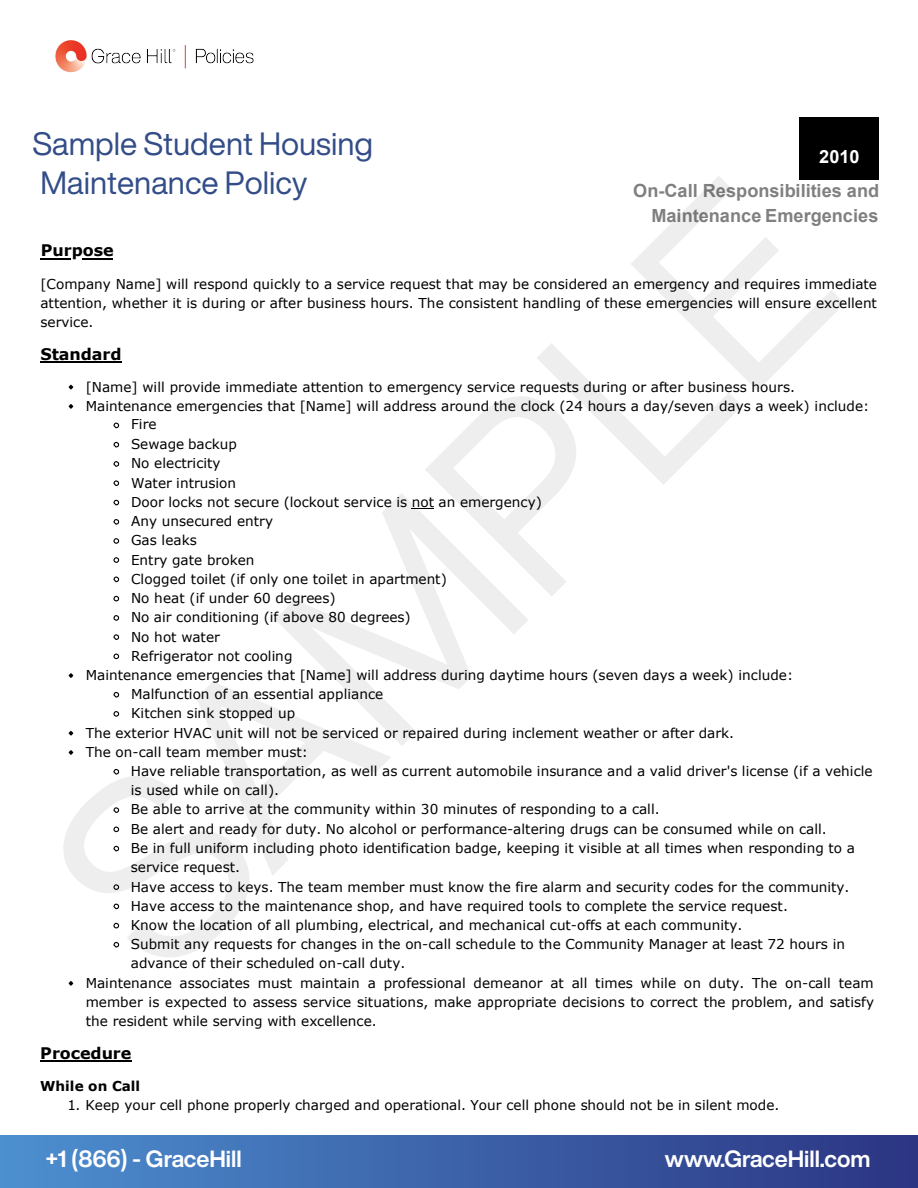
<style>
.page{position:relative;width:918px;height:1188px;background:#fff}
.page>*{position:absolute;margin:0;border:0;box-sizing:border-box;transform-origin:0 0}
.t1{font:252.3px "Helvetica Now Display";color:#000}
.t2{font:31.65px/39.5px "Helvetica Now Display";color:#334d88}
.t3{font:700 23.1px "Helvetica Now Display";color:#fff}
.t4{font:700 18.15px/25px "Arial";color:#808080;text-align:right}
.t5{font:700 18.15px "Arial";color:#fff}
.t6{font:700 15.9px "Verdana";letter-spacing:-.005em;color:#000}
.t7{font:13.65px/19.2px "Verdana";color:#000;text-align:justify}
.t8{font:700 13.65px "Verdana";letter-spacing:.005em;color:#000}
</style>
<div class="page">
<svg style="left:113px;top:691px;width:7px;height:7px"></svg>
<hr style="left:40px;top:258px;width:31px;height:2px;background:#000">
<hr style="left:82px;top:258px;width:31px;height:2px;background:#000">
<hr style="left:40px;top:361px;width:81px;height:2px;background:#000">
<svg style="left:412px;top:508px;width:22px;height:1px"></svg>
<hr style="left:40px;top:1060px;width:91px;height:2px;background:#000">
<div style="left:800px;top:117px;width:79px;height:63px;background:#000"></div>
<svg style="left:69px;top:385px;width:4px;height:4px"></svg>
<svg style="left:69px;top:404px;width:4px;height:5px"></svg>
<svg style="left:113px;top:422px;width:7px;height:7px"></svg>
<svg style="left:113px;top:441px;width:7px;height:7px"></svg>
<svg style="left:113px;top:461px;width:7px;height:6px"></svg>
<svg style="left:113px;top:480px;width:7px;height:7px"></svg>
<svg style="left:113px;top:499px;width:7px;height:7px"></svg>
<svg style="left:113px;top:519px;width:7px;height:6px"></svg>
<svg style="left:113px;top:538px;width:7px;height:6px"></svg>
<svg style="left:113px;top:557px;width:7px;height:6px"></svg>
<svg style="left:113px;top:576px;width:7px;height:7px"></svg>
<svg style="left:113px;top:595px;width:7px;height:7px"></svg>
<svg style="left:113px;top:615px;width:7px;height:6px"></svg>
<svg style="left:113px;top:634px;width:7px;height:6px"></svg>
<svg style="left:113px;top:653px;width:7px;height:7px"></svg>
<svg style="left:69px;top:673px;width:4px;height:5px"></svg>
<svg style="left:113px;top:711px;width:7px;height:6px"></svg>
<svg style="left:69px;top:731px;width:4px;height:4px"></svg>
<svg style="left:69px;top:750px;width:4px;height:5px"></svg>
<svg style="left:113px;top:769px;width:7px;height:6px"></svg>
<svg style="left:113px;top:807px;width:7px;height:6px"></svg>
<svg style="left:113px;top:826px;width:7px;height:7px"></svg>
<svg style="left:113px;top:845px;width:7px;height:7px"></svg>
<svg style="left:113px;top:884px;width:7px;height:6px"></svg>
<svg style="left:113px;top:903px;width:7px;height:7px"></svg>
<svg style="left:113px;top:922px;width:7px;height:7px"></svg>
<svg style="left:113px;top:941px;width:7px;height:7px"></svg>
<svg style="left:69px;top:981px;width:4px;height:5px"></svg>
<div style="left:0;top:1136px;width:918px;height:52px;background:linear-gradient(to right,#4d90d0,#2c3582)"></div>
<img style="left:55px;top:40px;width:199px;height:33px">
<h2 class="t2" style="left:33px;top:124px;width:342px">Sample Student Housing<br>Maintenance Policy</h2>
<h3 class="t5" style="left:819px;top:144px;width:42px">2010</h3>
<h1 class="t1" style="left:-23px;top:799px;width:973px;rotate:-45deg">SAMPLE</h1>
<h3 class="t4" style="left:633px;top:178px;width:247px">On-Call Responsibilities and<br>Maintenance Emergencies</h3>
<p class="t6" style="left:41px;top:239px;width:74px">Purpose</p>
<p class="t7" style="left:40px;top:274px;width:838px">[Company Name] will respond quickly to a service request that may be considered an emergency and requires immediate attention, whether it is during or after business hours. The consistent handling of these emergencies will ensure excellent service.</p>
<p class="t6" style="left:40px;top:343px;width:83px">Standard</p>
<p class="t7" style="left:86px;top:377px;width:711px">[Name] will provide immediate attention to emergency service requests during or after business hours.</p>
<p class="t7" style="left:86px;top:396px;width:785px">Maintenance emergencies that [Name] will address around the clock (24 hours a day/seven days a week) include:</p>
<p class="t7" style="left:131px;top:415px;width:27px">Fire</p>
<p class="t7" style="left:131px;top:435px;width:107px">Sewage backup</p>
<p class="t7" style="left:131px;top:454px;width:91px">No electricity</p>
<p class="t7" style="left:131px;top:473px;width:107px">Water intrusion</p>
<p class="t7" style="left:131px;top:492px;width:412px">Door locks not secure (lockout service is not an emergency)</p>
<p class="t7" style="left:131px;top:512px;width:144px">Any unsecured entry</p>
<p class="t7" style="left:131px;top:530px;width:67px">Gas leaks</p>
<p class="t7" style="left:131px;top:550px;width:125px">Entry gate broken</p>
<p class="t7" style="left:131px;top:569px;width:317px">Clogged toilet (if only one toilet in apartment)</p>
<p class="t7" style="left:131px;top:589px;width:206px">No heat (if under 60 degrees)</p>
<p class="t7" style="left:131px;top:608px;width:281px">No air conditioning (if above 80 degrees)</p>
<p class="t7" style="left:131px;top:627px;width:90px">No hot water</p>
<p class="t7" style="left:131px;top:646px;width:163px">Refrigerator not cooling</p>
<p class="t7" style="left:86px;top:665px;width:709px">Maintenance emergencies that [Name] will address during daytime hours (seven days a week) include:</p>
<p class="t7" style="left:131px;top:684px;width:254px">Malfunction of an essential appliance</p>
<p class="t7" style="left:131px;top:703px;width:166px">Kitchen sink stopped up</p>
<p class="t7" style="left:86px;top:723px;width:650px">The exterior HVAC unit will not be serviced or repaired during inclement weather or after dark.</p>
<p class="t7" style="left:86px;top:742px;width:224px">The on-call team member must:</p>
<p class="t7" style="left:131px;top:762px;width:743px">Have reliable transportation, as well as current automobile insurance and a valid driver's license (if a vehicle</p>
<p class="t7" style="left:131px;top:781px;width:150px">is used while on call).</p>
<p class="t7" style="left:131px;top:800px;width:531px">Be able to arrive at the community within 30 minutes of responding to a call.</p>
<p class="t7" style="left:131px;top:819px;width:698px">Be alert and ready for duty. No alcohol or performance-altering drugs can be consumed while on call.</p>
<p class="t7" style="left:131px;top:838px;width:726px">Be in full uniform including photo identification badge, keeping it visible at all times when responding to a</p>
<p class="t7" style="left:131px;top:858px;width:111px">service request.</p>
<p class="t7" style="left:131px;top:877px;width:720px">Have access to keys. The team member must know the fire alarm and security codes for the community.</p>
<p class="t7" style="left:131px;top:896px;width:659px">Have access to the maintenance shop, and have required tools to complete the service request.</p>
<p class="t7" style="left:131px;top:915px;width:613px">Know the location of all plumbing, electrical, and mechanical cut-offs at each community.</p>
<p class="t7" style="left:131px;top:935px;width:716px">Submit any requests for changes in the on-call schedule to the Community Manager at least 72 hours in</p>
<p class="t7" style="left:131px;top:954px;width:276px">advance of their scheduled on-call duty.</p>
<p class="t7" style="left:86px;top:973px;width:790px">Maintenance associates must maintain a professional demeanor at all times while on duty. The on-call team</p>
<p class="t7" style="left:86px;top:992px;width:790px">member is expected to assess service situations, make appropriate decisions to correct the problem, and satisfy</p>
<p class="t7" style="left:86px;top:1012px;width:293px">the resident while serving with excellence.</p>
<p class="t6" style="left:40px;top:1042px;width:93px">Procedure</p>
<p class="t8" style="left:40px;top:1076px;width:102px">While on Call</p>
<p class="t7" style="left:67px;top:1095px;width:714px">1. Keep your cell phone properly charged and operational. Your cell phone should not be in silent mode.</p>
<h3 class="t3" style="left:46px;top:1143px;width:197px">+1 (866) - GraceHill</h3>
<h3 class="t3" style="left:665px;top:1143px;width:207px">www.GraceHill.com</h3>
</div>
